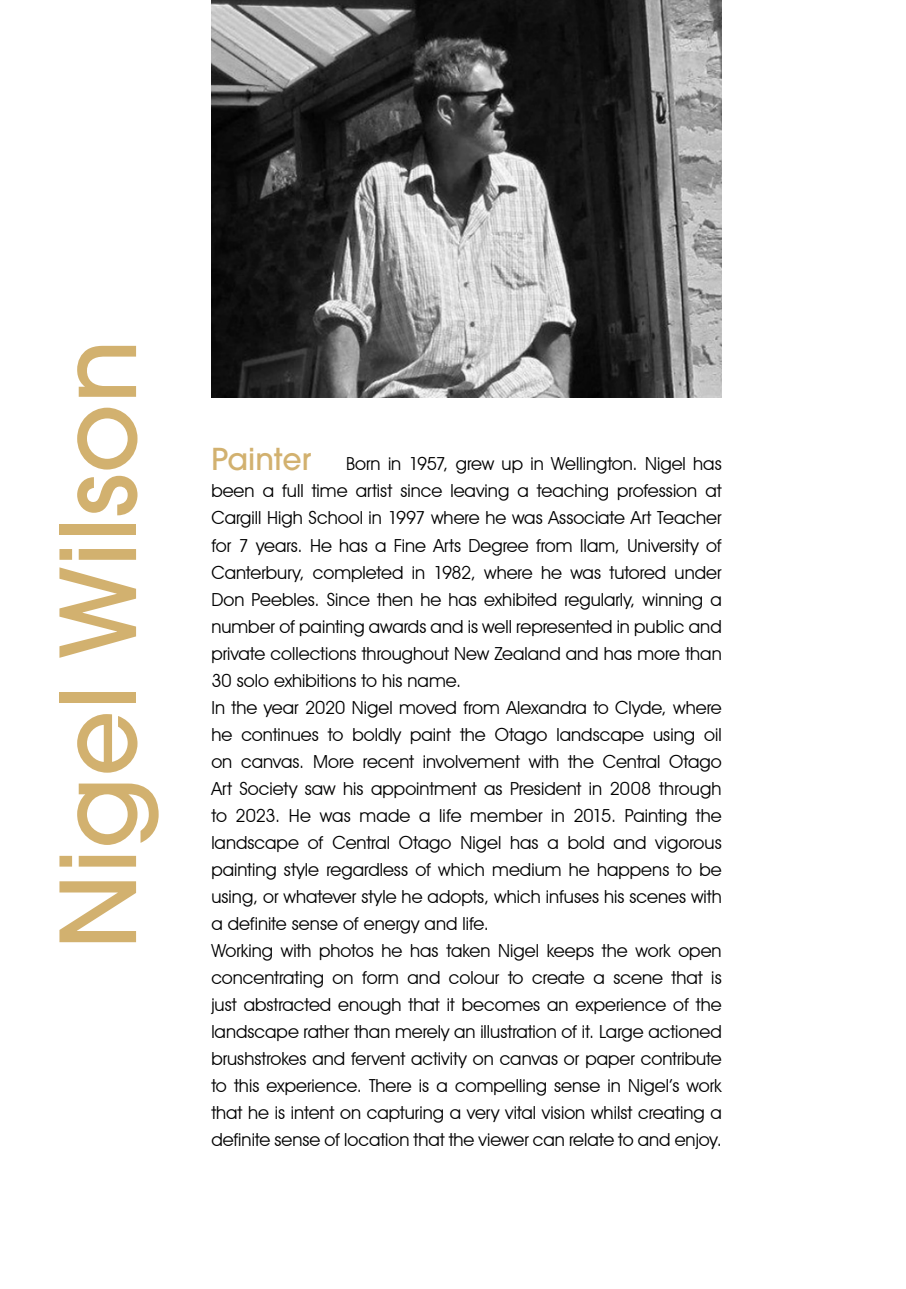
<style>
.page{position:relative;width:906px;height:1289px;background:#fff}
.page>*{position:absolute;margin:0;border:0;box-sizing:border-box;transform-origin:0 0}
.t1{font:500 103.5px "Avant Garde";color:#d2b16f}
.t2{font:500 30px "Avant Garde";color:#d2b16f}
.t3{font:18px/27px "Avant Garde IT Cby BT";color:#000}
</style>
<div class="page">
<img style="left:211px;top:0;width:510px;height:398px">
<h1 class="t1" style="left:34px;top:949px;width:612px;rotate:-90deg">Nigel Wilson</h1>
<h2 class="t2" style="left:211px;top:441px;width:101px">Painter</h2>
<p class="t3" style="left:211px;top:450px;width:512px;text-indent:135px">Born in 1957, grew up in Wellington. Nigel has been a full time artist since leaving a teaching profession at Cargill High School in 1997 where he was Associate Art Teacher for 7 years. He has a Fine Arts Degree from lIam, University of Canterbury, completed in 1982, where he was tutored under Don Peebles. Since then he has exhibited regularly, winning a number of painting awards and is well represented in public and private collections throughout New Zealand and has more than 30 solo exhibitions to his name.<br>In the year 2020 Nigel moved from Alexandra to Clyde, where he continues to boldly paint the Otago landscape using oil on canvas. More recent involvement with the Central Otago Art Society saw his appointment as President in 2008 through to 2023. He was made a life member in 2015. Painting the landscape of Central Otago Nigel has a bold and vigorous painting style regardless of which medium he happens to be using, or whatever style he adopts, which infuses his scenes with a definite sense of energy and life.<br>Working with photos he has taken Nigel keeps the work open concentrating on form and colour to create a scene that is just abstracted enough that it becomes an experience of the landscape rather than merely an illustration of it. Large actioned brushstrokes and fervent activity on canvas or paper contribute to this experience. There is a compelling sense in Nigel’s work that he is intent on capturing a very vital vision whilst creating a definite sense of location that the viewer can relate to and enjoy.</p>
</div>
